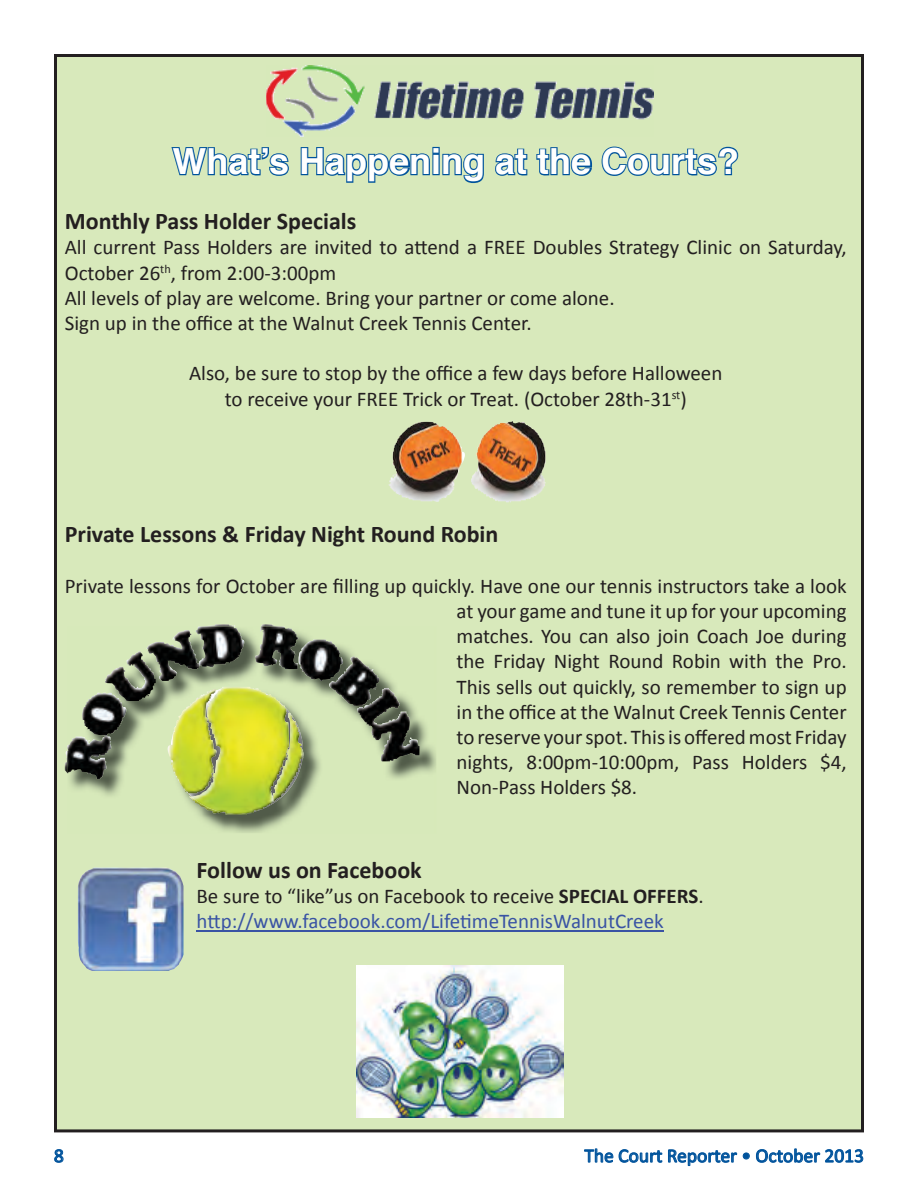
<style>
.page{position:relative;width:918px;height:1188px;background:#fff}
.page>*{position:absolute;margin:0;border:0;box-sizing:border-box;transform-origin:0 0}
.t1{font:700 36px "Helvetica";color:#fff}
.t2{font:700 24px "Calibri";color:#231f20}
.t3{font:21px/25.2px "Calibri";color:#231f20}
.t4{font:21px/25.2px "Calibri";color:#3953a4}
.t5{font:19.5px "Calibri";color:#00539c}
.s1{color:#231f20}
.s2{font-weight:700;color:#231f20}
</style>
<div class="page">
<svg style="left:54px;top:1149px;width:10px;height:14px"></svg>
<svg style="left:584px;top:1148px;width:166px;height:18px"></svg>
<svg style="left:756px;top:1148px;width:108px;height:15px"></svg>
<div style="left:54px;top:54px;width:810px;height:1078px;background:#d8e9bb"></div>
<img style="left:266px;top:66px;width:387px;height:70px">
<hr style="left:197px;top:930px;width:467px;height:1px;background:#3953a4">
<svg style="left:170px;top:141px;width:120px;height:39px;background:#95bab1"></svg>
<svg style="left:300px;top:146px;width:185px;height:39px;background:#92b8b0"></svg>
<svg style="left:494px;top:148px;width:35px;height:29px"></svg>
<svg style="left:535px;top:146px;width:58px;height:31px;background:#85afae"></svg>
<svg style="left:600px;top:145px;width:139px;height:32px;background:#8eb6b0"></svg>
<img style="left:78px;top:868px;width:106px;height:103px">
<svg style="left:171px;top:687px;width:132px;height:127px"></svg>
<img style="left:233px;top:627px;width:65px;height:18px">
<img style="left:183px;top:761px;width:105px;height:39px">
<img style="left:153px;top:645px;width:245px;height:103px">
<img style="left:261px;top:624px;width:24px;height:3px">
<img style="left:255px;top:627px;width:22px;height:39px">
<img style="left:198px;top:624px;width:36px;height:3px">
<img style="left:196px;top:627px;width:8px;height:21px">
<img style="left:146px;top:630px;width:38px;height:19px">
<svg style="left:300px;top:640px;width:13px;height:12px"></svg>
<svg style="left:127px;top:651px;width:11px;height:9px"></svg>
<svg style="left:350px;top:656px;width:3px;height:8px"></svg>
<img style="left:181px;top:666px;width:151px;height:15px">
<img style="left:220px;top:687px;width:41px;height:5px">
<img style="left:207px;top:689px;width:14px;height:45px">
<svg style="left:381px;top:688px;width:3px;height:9px"></svg>
<svg style="left:200px;top:689px;width:13px;height:8px"></svg>
<img style="left:171px;top:705px;width:19px;height:56px">
<img style="left:65px;top:746px;width:2px;height:27px">
<img style="left:94px;top:693px;width:16px;height:3px">
<img style="left:292px;top:713px;width:12px;height:27px">
<img style="left:275px;top:713px;width:17px;height:27px">
<img style="left:189px;top:740px;width:216px;height:56px">
<img style="left:356px;top:966px;width:207px;height:152px">
<img style="left:392px;top:421px;width:154px;height:81px">
<h1 class="t1" style="left:172px;top:132px;width:568px">What’s Happening at the Courts?</h1>
<p class="t2" style="left:65px;top:206px;width:293px">Monthly Pass Holder Specials</p>
<p class="t3" style="left:65px;top:235px;width:783px">All current Pass Holders are invited to attend a FREE Doubles Strategy Clinic on Saturday, October 26<sup>th</sup>, from 2:00-3:00pm<br>All levels of play are welcome. Bring your partner or come alone.<br>Sign up in the office at the Walnut Creek Tennis Center.</p>
<p class="t3" style="left:189px;top:361px;width:535px;text-align:center">Also, be sure to stop by the office a few days before Halloween to receive your FREE Trick or Treat. (October 28th-31<sup>st</sup>)</p>
<p class="t2" style="left:65px;top:519px;width:435px">Private Lessons &amp; Friday Night Round Robin</p>
<p class="t3" style="left:457px;top:573px;width:392px;text-align:justify;text-indent:-392px">Private lessons for October are filling up quickly. Have one our tennis instructors take a look at your game and tune it up for your upcoming matches. You can also join Coach Joe during the Friday Night Round Robin with the Pro.<br>This sells out quickly, so remember to sign up in the office at the Walnut Creek Tennis Center to reserve your spot. This is offered most Friday nights, 8:00pm-10:00pm, Pass Holders $4, Non-Pass Holders $8.</p>
<p class="t2" style="left:197px;top:854px;width:227px">Follow us on Facebook</p>
<p class="t4" style="left:197px;top:883px;width:509px"><span class="s1">Be sure to “like”us on Facebook to receive</span> <span class="s2">SPECIAL OFFERS</span><span class="s1">. </span>http://www.facebook.com/LifetimeTennisWalnutCreek</p>
<p class="t5" style="left:54px;top:1143px;width:11px">8</p>
<p class="t5" style="left:584px;top:1143px;width:281px">The Court Reporter • October 2013</p>
</div>
